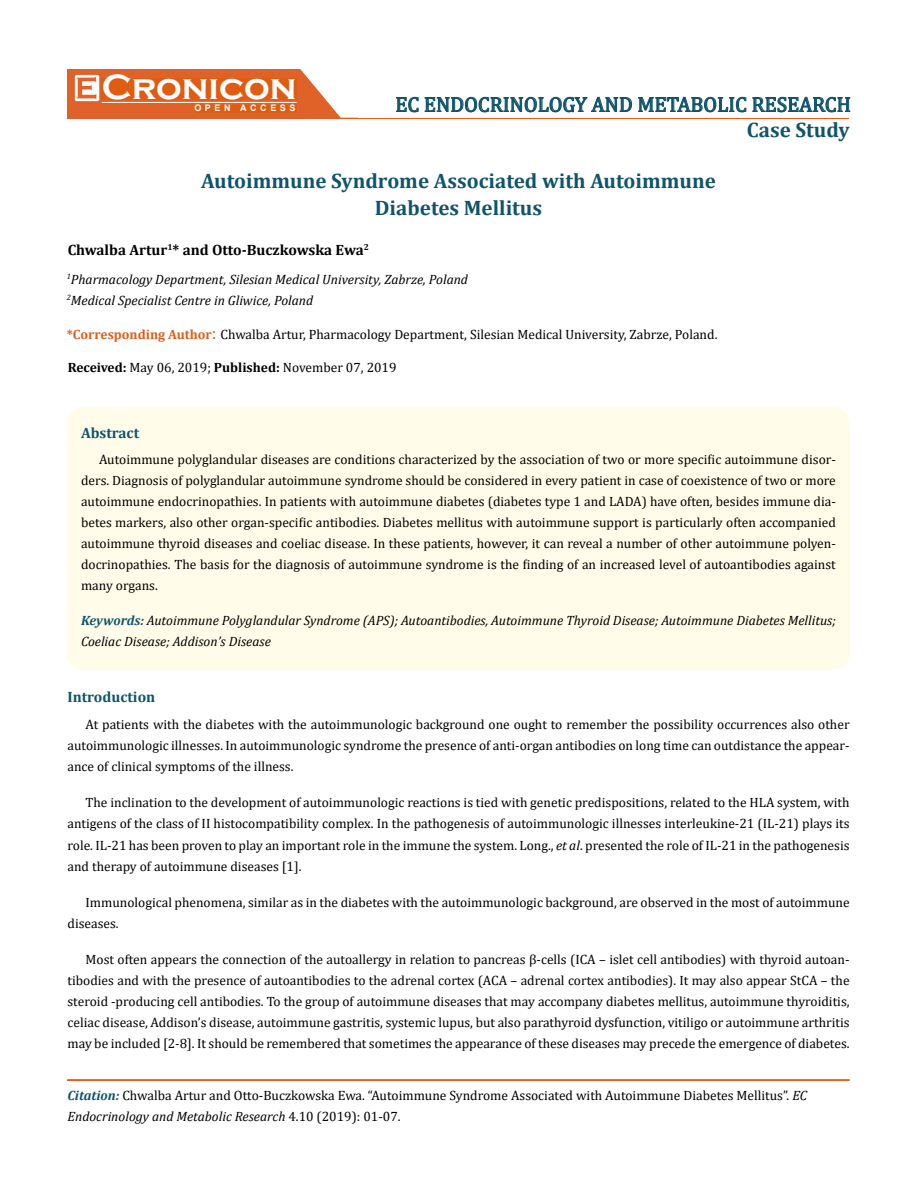
<style>
.page{position:relative;width:917px;height:1190px;background:#fff}
.page>*{position:absolute;margin:0;border:0;box-sizing:border-box;transform-origin:0 0}
.t1{font:700 36px "Copperplate Gothic";color:#fff}
.t2{font:700 21px/27px "Cambria";color:#0e546a;text-align:center}
.t3{font:21px "Cambria";color:#0e546a}
.t4{font:700 15px "Cambria";color:#000}
.t5{font:700 15px "Cambria";color:#0e546a}
.t6{font:13.5px/21px "Cambria";color:#000;text-align:justify}
.t7{font:italic 13.5px/21px "Cambria";color:#000}
.t8{font:700 9px "Arial";letter-spacing:.4em;color:#fff}
.s1{font-weight:700;color:#e05d1a}
.s2{font-size:18px;color:#e05d1a}
.s3{font-weight:700}
.s4{font-weight:700;color:#0e546a}
.s5{font-style:italic}
.s6{font-weight:700;font-style:italic;color:#0e546a}
</style>
<div class="page">
<div style="left:67px;top:70px;width:290px;height:49px;background:#e06228"></div>
<svg style="left:300px;top:69px;width:58px;height:49px"></svg>
<img style="left:75px;top:75px;width:24px;height:26px">
<div style="left:102px;top:79px;width:195px;height:21px;background:#df5d11"></div>
<div style="left:194px;top:105px;width:103px;height:7px;background:#df5d11"></div>
<svg style="left:396px;top:97px;width:236px;height:15px"></svg>
<svg style="left:638px;top:97px;width:108px;height:15px"></svg>
<svg style="left:752px;top:97px;width:98px;height:15px"></svg>
<hr style="left:102px;top:102px;width:194px;height:1px;background:#fff">
<hr style="left:279px;top:118px;width:569px;height:1px;background:#e05d1a">
<hr style="left:67px;top:1080px;width:782px;height:1px;background:#e05d1a">
<div style="left:67px;top:1079px;width:782px;height:1px;border:1px solid #e05d1a"></div>
<div style="left:67px;top:406px;width:782px;height:264px;background:#fffde9;border-radius:18px"></div>
<h1 class="t1" style="left:102px;top:68px;width:196px">Cronicon</h1>
<p class="t8" style="left:194px;top:102px;width:103px">OPEN ACCESS</p>
<h2 class="t3" style="left:395px;top:92px;width:457px">EC ENDOCRINOLOGY AND METABOLIC RESEARCH</h2>
<h2 class="t2" style="left:746px;top:116px;width:104px">Case Study</h2>
<h2 class="t2" style="left:201px;top:166px;width:516px">Autoimmune Syndrome Associated with Autoimmune<br>Diabetes Mellitus</h2>
<p class="t4" style="left:68px;top:239px;width:303px">Chwalba Artur<sup>1</sup>* and Otto-Buczkowska Ewa<sup>2</sup></p>
<p class="t7" style="left:67px;top:268px;width:403px"><sup>1</sup>Pharmacology Department, Silesian Medical University, Zabrze, Poland<br><sup>2</sup>Medical Specialist Centre in Gliwice, Poland</p>
<p class="t6" style="left:67px;top:324px;width:652px"><span class="s1">*Corresponding Author</span><span class="s2">:</span> Chwalba Artur, Pharmacology Department, Silesian Medical University, Zabrze, Poland.</p>
<p class="t6" style="left:68px;top:356px;width:330px"><span class="s3">Received:</span> May 06, 2019; <span class="s3">Published:</span> November 07, 2019</p>
<p class="t5" style="left:81px;top:422px;width:60px">Abstract</p>
<p class="t6" style="left:81px;top:448px;width:756px;text-indent:18px">Autoimmune polyglandular diseases are conditions characterized by the association of two or more specific autoimmune disor&shy;ders. Diagnosis of polyglandular autoimmune syndrome should be considered in every patient in case of coexistence of two or more autoimmune endocrinopathies. In patients with autoimmune diabetes (diabetes type 1 and LADA) have often, besides immune dia&shy;betes markers, also other organ-specific antibodies. Diabetes mellitus with autoimmune support is particularly often accompanied autoimmune thyroid diseases and coeliac disease. In these patients, however, it can reveal a number of other autoimmune polyen&shy;docrinopathies. The basis for the diagnosis of autoimmune syndrome is the finding of an increased level of autoantibodies against many organs.</p>
<p class="t7" style="left:81px;top:609px;width:756px"><span class="s4">Keywords:</span> Autoimmune Polyglandular Syndrome (APS); Autoantibodies, Autoimmune Thyroid Disease; Autoimmune Diabetes Mellitus;<br>Coeliac Disease; Addison’s Disease</p>
<p class="t5" style="left:67px;top:686px;width:89px">Introduction</p>
<p class="t6" style="left:67px;top:714px;width:783px;text-indent:18px">At patients with the diabetes with the autoimmunologic background one ought to remember the possibility occurrences also other autoimmunologic illnesses. In autoimmunologic syndrome the presence of anti-organ antibodies on long time can outdistance the appear&shy;ance of clinical symptoms of the illness.</p>
<p class="t6" style="left:67px;top:792px;width:783px;text-indent:18px">The inclination to the development of autoimmunologic reactions is tied with genetic predispositions, related to the HLA system, with antigens of the class of II histocompatibility complex. In the pathogenesis of autoimmunologic illnesses interleukine-21 (IL-21) plays its role. IL-21 has been proven to play an important role in the immune the system. Long., <span class="s5">et al</span>. presented the role of IL-21 in the pathogenesis and therapy of autoimmune diseases [1].</p>
<p class="t6" style="left:67px;top:891px;width:783px;text-indent:18px">Immunological phenomena, similar as in the diabetes with the autoimmunologic background, are observed in the most of autoimmune diseases.</p>
<p class="t6" style="left:67px;top:948px;width:783px;text-indent:18px">Most often appears the connection of the autoallergy in relation to pancreas β-cells (ICA – islet cell antibodies) with thyroid autoan&shy;tibodies and with the presence of autoantibodies to the adrenal cortex (ACA – adrenal cortex antibodies). It may also appear StCA – the steroid -producing cell antibodies. To the group of autoimmune diseases that may accompany diabetes mellitus, autoimmune thyroiditis, celiac disease, Addison’s disease, autoimmune gastritis, systemic lupus, but also parathyroid dysfunction, vitiligo or autoimmune arthritis may be included [2-8]. It should be remembered that sometimes the appearance of these diseases may precede the emergence of diabetes.</p>
<p class="t6" style="left:67px;top:1084px;width:741px"><span class="s6">Citation:</span> Chwalba Artur and Otto-Buczkowska Ewa. “Autoimmune Syndrome Associated with Autoimmune Diabetes Mellitus”. <span class="s5">EC<br>Endocrinology and Metabolic Research</span> 4.10 (2019): 01-07.</p>
</div>
